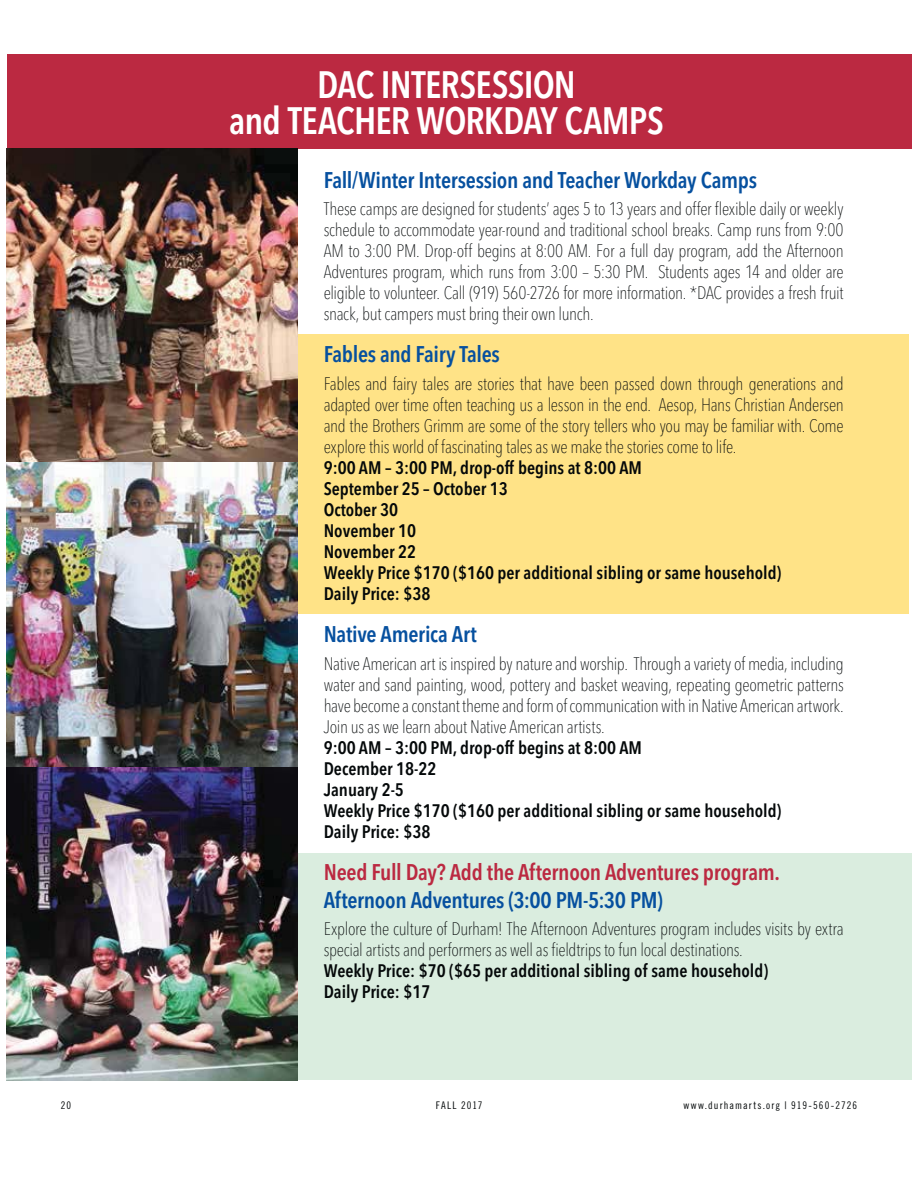
<style>
.page{position:relative;width:918px;height:1188px;background:#fff}
.page>*{position:absolute;margin:0;border:0;box-sizing:border-box;transform-origin:0 0}
.t1{font:600 condensed 37.8px/36.6px "Avenir Next LT Pro";letter-spacing:-.025em;color:#fff;text-align:center}
.t2{font:600 condensed 22.5px "Avenir Next LT Pro";letter-spacing:-.015em;color:#06509f}
.t3{font:600 condensed 22.5px "Avenir Next LT Pro";letter-spacing:-.01em;color:#bb2941}
.t4{font:100 condensed 18px/21px "Avenir Next LT Pro";letter-spacing:-.015em;color:#040809;text-align:justify}
.t5{font:600 condensed 18px/21px "Avenir Next LT Pro";color:#040809}
.t6{font:10.5px "Trade Gothic Cond Eighteen";letter-spacing:.105em;color:#040809}
</style>
<div class="page">
<div style="left:7px;top:334px;width:902px;height:279px;background:#ffe387"></div>
<div style="left:7px;top:853px;width:904px;height:227px;background:#daeddf"></div>
<div style="left:7px;top:54px;width:904px;height:94px;background:#bb2941"></div>
<img style="left:7px;top:149px;width:291px;height:313px">
<img style="left:7px;top:462px;width:291px;height:618px">
<h1 class="t1" style="left:229px;top:69px;width:436px">DAC INTERSESSION<br>and TEACHER WORKDAY CAMPS</h1>
<p class="t2" style="left:324px;top:170px;width:435px">Fall/Winter Intersession and Teacher Workday Camps</p>
<p class="t4" style="left:324px;top:200px;width:522px">These camps are designed for students’ ages 5 to 13 years and offer flexible daily or weekly schedule to accommodate year-round and traditional school breaks. Camp runs from 9:00<br>AM to 3:00 PM. Drop-off begins at 8:00 AM. For a full day program, add the Afternoon Adventures program, which runs from 3:00 – 5:30 PM. Students ages 14 and older are eligible to volunteer. Call (919) 560-2726 for more information. *DAC provides a fresh fruit snack, but campers must bring their own lunch.</p>
<p class="t2" style="left:324px;top:345px;width:178px">Fables and Fairy Tales</p>
<p class="t4" style="left:324px;top:375px;width:522px">Fables and fairy tales are stories that have been passed down through generations and adapted over time often teaching us a lesson in the end. Aesop, Hans Christian Andersen and the Brothers Grimm are some of the story tellers who you may be familiar with. Come explore this world of fascinating tales as we make the stories come to life.</p>
<p class="t5" style="left:324px;top:459px;width:459px">9:00 AM – 3:00 PM, drop-off begins at 8:00 AM<br>September 25 – October 13<br>October 30<br>November 10<br>November 22<br>Weekly Price $170 ($160 per additional sibling or same household)<br>Daily Price: $38</p>
<p class="t2" style="left:324px;top:625px;width:155px">Native America Art</p>
<p class="t4" style="left:324px;top:655px;width:522px">Native American art is inspired by nature and worship. Through a variety of media, including water and sand painting, wood, pottery and basket weaving, repeating geometric patterns have become a constant theme and form of communication with in Native American artwork.<br>Join us as we learn about Native American artists.</p>
<p class="t5" style="left:324px;top:739px;width:459px">9:00 AM – 3:00 PM, drop-off begins at 8:00 AM<br>December 18-22<br>January 2-5<br>Weekly Price $170 ($160 per additional sibling or same household)<br>Daily Price: $38</p>
<p class="t3" style="left:324px;top:863px;width:458px">Need Full Day? Add the Afternoon Adventures program.</p>
<p class="t2" style="left:324px;top:890px;width:341px">Afternoon Adventures (3:00 PM-5:30 PM)</p>
<p class="t4" style="left:324px;top:920px;width:522px">Explore the culture of Durham! The Afternoon Adventures program includes visits by extra special artists and performers as well as fieldtrips to fun local destinations.</p>
<p class="t5" style="left:324px;top:962px;width:446px">Weekly Price: $70 ($65 per additional sibling of same household)<br>Daily Price: $17</p>
<p class="t6" style="left:61px;top:1102px;width:12px">20</p>
<p class="t6" style="left:436px;top:1102px;width:48px">FALL 2017</p>
<p class="t6" style="left:684px;top:1102px;width:175px">www.durhamarts.org | 919-560-2726</p>
</div>
